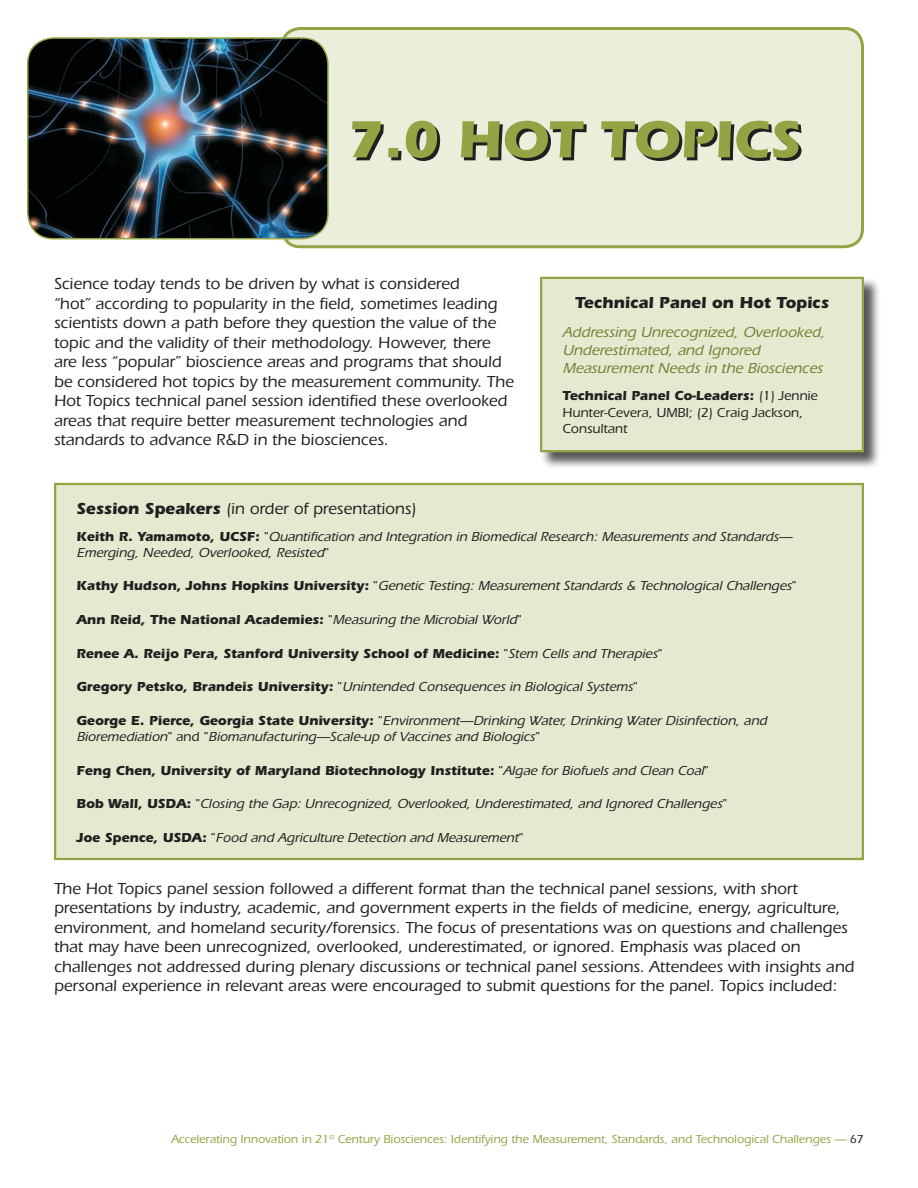
<style>
.page{position:relative;width:918px;height:1188px;background:#fff}
.page>*{position:absolute;margin:0;border:0;box-sizing:border-box;transform-origin:0 0}
.t1{font:700 54px "Itc Eras";color:#231f20}
.t2{font:500 16.5px/19.5px "Itc Eras";color:#231f20}
.t3{font:700 16.5px "Itc Eras";color:#231f20}
.t4{font:italic 500 15px/18px "Itc Eras";color:#718133}
.t5{font:italic 500 13.5px/16.2px "Itc Eras";letter-spacing:-.03em;color:#231f20}
.t6{font:700 13.5px "Itc Eras";color:#231f20}
.t7{font:500 13.5px/16.5px "Itc Eras";color:#231f20}
.t8{font:500 12px "Itc Eras";color:#93a445}
.s1{font-weight:700}
.s2{font-weight:700;font-style:normal}
.s3{font-style:normal}
.s4{font-weight:500}
.s5{font-weight:500;font-style:italic}
.s6{color:#231f20}
</style>
<div class="page">
<div style="left:282px;top:28px;width:580px;height:219px;background:#eaeedb;border-radius:18px"></div>
<div style="left:281px;top:27px;width:583px;height:221px;border:3px solid #93a445;border-radius:18px"></div>
<img style="left:28px;top:39px;width:300px;height:200px">
<div style="left:27px;top:37px;width:302px;height:202px;border:2px solid #93a445;border-radius:26px"></div>
<div style="left:540px;top:277px;width:341px;height:192px;background:#231f20;opacity:.75"></div>
<div style="left:541px;top:278px;width:322px;height:173px;background:#e4e9d0"></div>
<div style="left:540px;top:277px;width:324px;height:175px;border:2px solid #93a445"></div>
<div style="left:55px;top:484px;width:808px;height:375px;background:#e4e9d0"></div>
<div style="left:54px;top:483px;width:810px;height:377px;border:2px solid #93a445"></div>
<h1 class="t1" style="left:350px;top:111px;width:455px">7.0 HOT TOPICS</h1>
<p class="t2" style="left:54px;top:274px;width:461px">Science today tends to be driven by what is considered<br>“hot” according to popularity in the field, sometimes leading scientists down a path before they question the value of the topic and the validity of their methodology. However, there are less “popular” bioscience areas and programs that should be considered hot topics by the measurement community. The Hot Topics technical panel session identified these overlooked areas that require better measurement technologies and standards to advance R&amp;D in the biosciences.</p>
<p class="t3" style="left:575px;top:293px;width:255px">Technical Panel on Hot Topics</p>
<p class="t4" style="left:562px;top:323px;width:267px">Addressing Unrecognized, Overlooked,<br>Underestimated, and Ignored<br>Measurement Needs in the Biosciences</p>
<p class="t7" style="left:562px;top:388px;width:257px"><span class="s1">Technical Panel Co-Leaders:</span> (1) Jennie<br>Hunter-Cevera, UMBI; (2) Craig Jackson,<br>Consultant</p>
<p class="t2" style="left:76px;top:499px;width:341px"><span class="s1">Session Speakers</span> (in order of presentations)</p>
<p class="t5" style="left:76px;top:528px;width:720px"><span class="s2">K e i t h R . Ya m a m o t o, U C S F :</span> <span class="s3">"</span> Quantification and Integration in Biomedical Research: Measurements and Standards—<br>Emerging, Needed, Overlooked, Resisted<span class="s3">"</span></p>
<p class="t5" style="left:76px;top:578px;width:721px"><span class="s2">Ka t hy H u d s o n, J o h n s H o p k i n s U n i ve r s i ty :</span> <span class="s3">"</span> Genetic Testing: Measurement Standards &amp; Technological Challenges<span class="s3">"</span></p>
<p class="t6" style="left:77px;top:612px;width:447px">Ann Reid, The National Academies: <span class="s4">"</span><span class="s5">Measuring the Microbial World</span><span class="s4">"</span></p>
<p class="t6" style="left:76px;top:645px;width:587px">Renee A. Reijo Pera, Stanford University School of Medicine: <span class="s4">"</span><span class="s5">Stem Cells and Therapies</span><span class="s4">"</span></p>
<p class="t5" style="left:77px;top:679px;width:563px"><span class="s2">G re g o ry P e t s ko, B ra n d e i s U n i ve r s i ty :</span> <span class="s3">"</span> Unintended Consequences in Biological Systems<span class="s3">"</span></p>
<p class="t5" style="left:77px;top:712px;width:695px"><span class="s2">G e o rg e E . P i e rc e, G e o rg i a S t a t e U n i ve r s i ty :</span> <span class="s3">"</span> Environment—Drinking Water, Drinking Water Disinfection, and<br>Bioremediation<span class="s3">" a n d "</span> Biomanufacturing—Scale-up of Vaccines and Biologics<span class="s3">"</span></p>
<p class="t6" style="left:77px;top:762px;width:634px">Feng Chen, University of Maryland Biotechnology Institute: <span class="s4">"</span><span class="s5">Algae for Biofuels and Clean Coal</span><span class="s4">"</span></p>
<p class="t5" style="left:77px;top:796px;width:652px"><span class="s2">B o b Wa l l , U S DA :</span> <span class="s3">"</span> Closing the Gap: Unrecognized, Overlooked, Underestimated, and Ignored Challenges<span class="s3">"</span></p>
<p class="t5" style="left:77px;top:829px;width:448px"><span class="s2">J o e S p e n c e, U S DA :</span> <span class="s3">"</span> Food and Agriculture Detection and Measurement<span class="s3">"</span></p>
<p class="t2" style="left:54px;top:879px;width:802px">The Hot Topics panel session followed a different format than the technical panel sessions, with short presentations by industry, academic, and government experts in the fields of medicine, energy, agriculture, environment, and homeland security/forensics. The focus of presentations was on questions and challenges that may have been unrecognized, overlooked, underestimated, or ignored. Emphasis was placed on challenges not addressed during plenary discussions or technical panel sessions. Attendees with insights and personal experience in relevant areas were encouraged to submit questions for the panel. Topics included:</p>
<p class="t8" style="left:171px;top:1132px;width:694px">Accelerating Innovation in 21<sup>st</sup> Century Biosciences: Identifying the Measurement, Standards, and Technological Challenges — <span class="s6">67</span></p>
</div>
